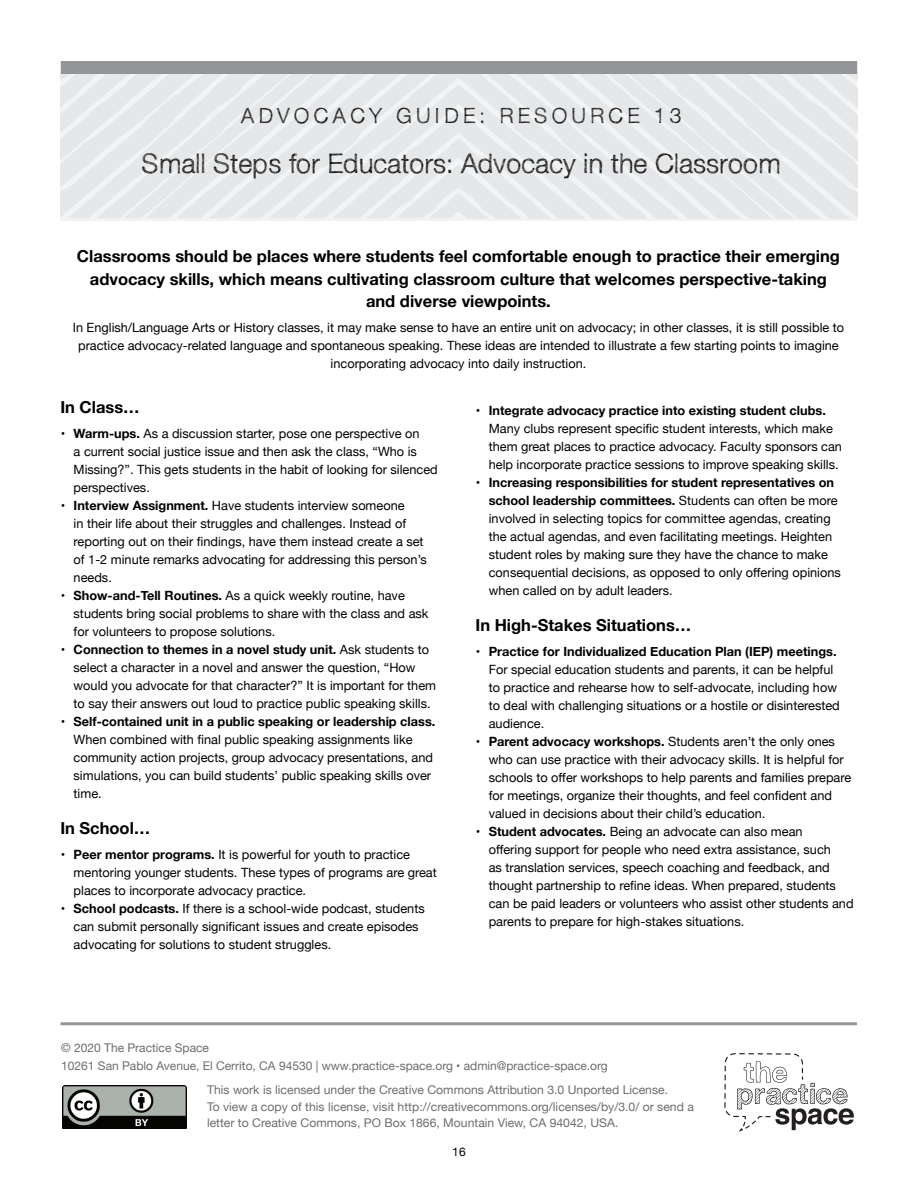
<style>
.page{position:relative;width:918px;height:1188px;background:#fff}
.page>*{position:absolute;margin:0;border:0;box-sizing:border-box;transform-origin:0 0}
.t1{font:300 27px "Sketchetik";color:#000}
.t2{font:300 21px "Sketchetik";letter-spacing:.2em;color:#000}
.t3{font:700 16.5px/22.5px "Helvetica Neue";color:#000;text-align:center}
.t4{font:12.75px/18px "Helvetica Neue";color:#000}
.t5{font:700 12.75px "Helvetica Neue";color:#000}
.t6{font:12px/16.5px "Helvetica Neue";color:#6c6d70}
.t7{font:12px "Helvetica Neue";color:#000}
.s1{font-weight:700}
</style>
<div class="page">
<svg style="left:61px;top:74px;width:796px;height:145px"></svg>
<div style="left:61px;top:61px;width:796px;height:13px;background:#939598"></div>
<svg style="left:724px;top:1053px;width:130px;height:79px"></svg>
<img style="left:63px;top:1085px;width:123px;height:44px">
<hr style="left:60px;top:1022px;width:797px;height:3px;background:#939598">
<h2 class="t2" style="left:241px;top:103px;width:442px">ADVOCACY GUIDE: RESOURCE 13</h2>
<h1 class="t1" style="left:142px;top:147px;width:641px">Small Steps for Educators: Advocacy in the Classroom</h1>
<p class="t3" style="left:77px;top:246px;width:764px">Classrooms should be places where students feel comfortable enough to practice their emerging advocacy skills, which means cultivating classroom culture that welcomes perspective-taking and diverse viewpoints.</p>
<p class="t4" style="left:73px;top:319px;width:773px;text-align:center">In English/Language Arts or History classes, it may make sense to have an entire unit on advocacy; in other classes, it is still possible to practice advocacy-related language and spontaneous speaking. These ideas are intended to illustrate a few starting points to imagine incorporating advocacy into daily instruction.</p>
<p class="t3" style="left:60px;top:397px;width:81px">In Class…</p>
<p class="t4" style="left:74px;top:425px;width:366px;text-indent:-13px">• <span class="s1">Warm-ups.</span> As a discussion starter, pose one perspective on<br>a current social justice issue and then ask the class, “Who is Missing?”. This gets students in the habit of looking for silenced perspectives.</p>
<p class="t4" style="left:74px;top:497px;width:355px;text-indent:-13px">• <span class="s1">Interview Assignment.</span> Have students interview someone<br>in their life about their struggles and challenges. Instead of reporting out on their findings, have them instead create a set of 1-2 minute remarks advocating for addressing this person’s needs.</p>
<p class="t4" style="left:74px;top:587px;width:356px;text-indent:-13px">• <span class="s1">Show-and-Tell Routines.</span> As a quick weekly routine, have students bring social problems to share with the class and ask for volunteers to propose solutions.</p>
<p class="t4" style="left:74px;top:641px;width:364px;text-indent:-13px">• <span class="s1">Connection to themes in a novel study unit.</span> Ask students to select a character in a novel and answer the question, “How would you advocate for that character?” It is important for them to say their answers out loud to practice public speaking skills.</p>
<p class="t4" style="left:74px;top:713px;width:363px;text-indent:-13px">• <span class="s1">Self-contained unit in a public speaking or leadership class.<br></span>When combined with final public speaking assignments like community action projects, group advocacy presentations, and simulations, you can build students’ public speaking skills over time.</p>
<p class="t3" style="left:60px;top:817px;width:92px">In School…</p>
<p class="t4" style="left:74px;top:846px;width:365px;text-indent:-13px">• <span class="s1">Peer mentor programs.</span> It is powerful for youth to practice mentoring younger students. These types of programs are great places to incorporate advocacy practice.</p>
<p class="t4" style="left:74px;top:900px;width:353px;text-indent:-13px">• <span class="s1">School podcasts.</span> If there is a school-wide podcast, students can submit personally significant issues and create episodes advocating for solutions to student struggles.</p>
<p class="t4" style="left:489px;top:402px;width:355px;text-indent:-13px">• <span class="s1">Integrate advocacy practice into existing student clubs.<br></span>Many clubs represent specific student interests, which make them great places to practice advocacy. Faculty sponsors can help incorporate practice sessions to improve speaking skills.</p>
<p class="t4" style="left:489px;top:474px;width:354px;text-indent:-13px">• <span class="s1">Increasing responsibilities for student representatives on school leadership committees.</span> Students can often be more involved in selecting topics for committee agendas, creating the actual agendas, and even facilitating meetings. Heighten student roles by making sure they have the chance to make consequential decisions, as opposed to only offering opinions when called on by adult leaders.</p>
<p class="t3" style="left:475px;top:614px;width:218px">In High-Stakes Situations…</p>
<p class="t5" style="left:476px;top:641px;width:362px">• Practice for Individualized Education Plan (IEP) meetings.</p>
<p class="t4" style="left:489px;top:661px;width:353px">For special education students and parents, it can be helpful to practice and rehearse how to self-advocate, including how to deal with challenging situations or a hostile or disinterested audience.</p>
<p class="t4" style="left:489px;top:733px;width:364px;text-indent:-13px">• <span class="s1">Parent advocacy workshops.</span> Students aren’t the only ones who can use practice with their advocacy skills. It is helpful for schools to offer workshops to help parents and families prepare for meetings, organize their thoughts, and feel confident and valued in decisions about their child’s education.</p>
<p class="t4" style="left:489px;top:823px;width:366px;text-indent:-13px">• <span class="s1">Student advocates.</span> Being an advocate can also mean<br>offering support for people who need extra assistance, such<br>as translation services, speech coaching and feedback, and thought partnership to refine ideas. When prepared, students can be paid leaders or volunteers who assist other students and parents to prepare for high-stakes situations.</p>
<p class="t6" style="left:61px;top:1039px;width:548px;line-height:18px">© 2020 The Practice Space<br>10261 San Pablo Avenue, El Cerrito, CA 94530 | www.practice-space.org • admin@practice-space.org</p>
<p class="t6" style="left:207px;top:1083px;width:488px">This work is licensed under the Creative Commons Attribution 3.0 Unported License.<br>To view a copy of this license, visit http://creativecommons.org/licenses/by/3.0/ or send a letter to Creative Commons, PO Box 1866, Mountain View, CA 94042, USA.</p>
<p class="t7" style="left:452px;top:1143px;width:15px">16</p>
</div>
